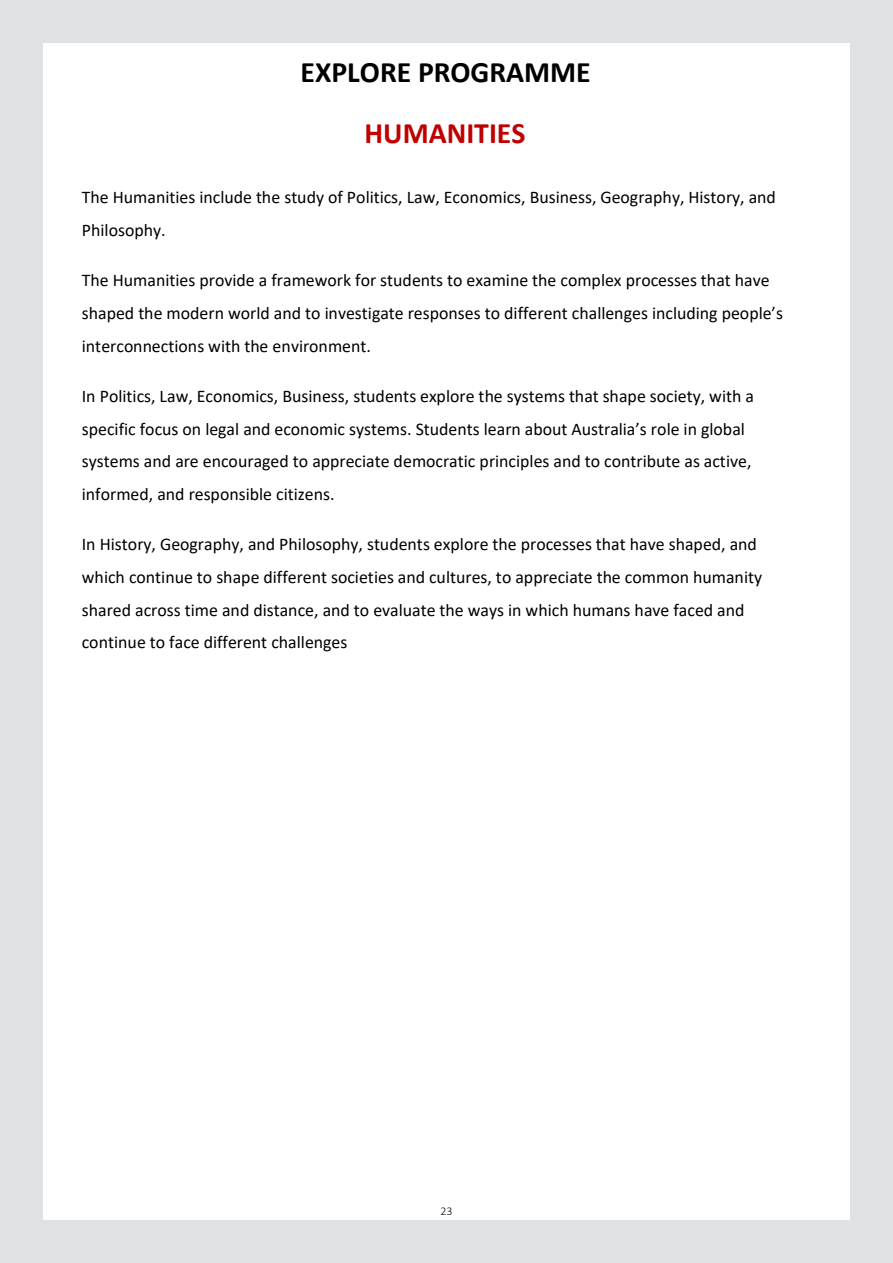
<style>
.page{position:relative;width:893px;height:1263px;background:#fff}
.page>*{position:absolute;margin:0;border:0;box-sizing:border-box;transform-origin:0 0}
.t1{font:700 29.7px "Calibri";color:#000}
.t2{font:700 29.7px "Calibri";color:#c00000}
.t3{font:17.85px/32.5px "Calibri";color:#000}
.t4{font:300 12px "Calibri";color:#000}
</style>
<div class="page">
<div style="left:0;top:0;width:893px;height:43px;background:#e0e1e2"></div>
<div style="left:0;top:0;width:43px;height:1263px;background:#e0e1e2"></div>
<div style="left:850px;top:0;width:43px;height:1263px;background:#e0e1e2"></div>
<div style="left:0;top:1220px;width:893px;height:43px;background:#e0e1e2"></div>
<h1 class="t1" style="left:301px;top:52px;width:292px">EXPLORE PROGRAMME</h1>
<h1 class="t2" style="left:365px;top:112px;width:162px">HUMANITIES</h1>
<p class="t3" style="left:82px;top:181px;width:696px">The Humanities include the study of Politics, Law, Economics, Business, Geography, History, and<br>Philosophy.</p>
<p class="t3" style="left:82px;top:264px;width:703px">The Humanities provide a framework for students to examine the complex processes that have shaped the modern world and to investigate responses to different challenges including people’s interconnections with the environment.</p>
<p class="t3" style="left:82px;top:380px;width:674px">In Politics, Law, Economics, Business, students explore the systems that shape society, with a specific focus on legal and economic systems. Students learn about Australia’s role in global systems and are encouraged to appreciate democratic principles and to contribute as active, informed, and responsible citizens.</p>
<p class="t3" style="left:82px;top:528px;width:682px">In History, Geography, and Philosophy, students explore the processes that have shaped, and which continue to shape different societies and cultures, to appreciate the common humanity shared across time and distance, and to evaluate the ways in which humans have faced and continue to face different challenges</p>
<p class="t4" style="left:440px;top:1203px;width:14px">23</p>
</div>
